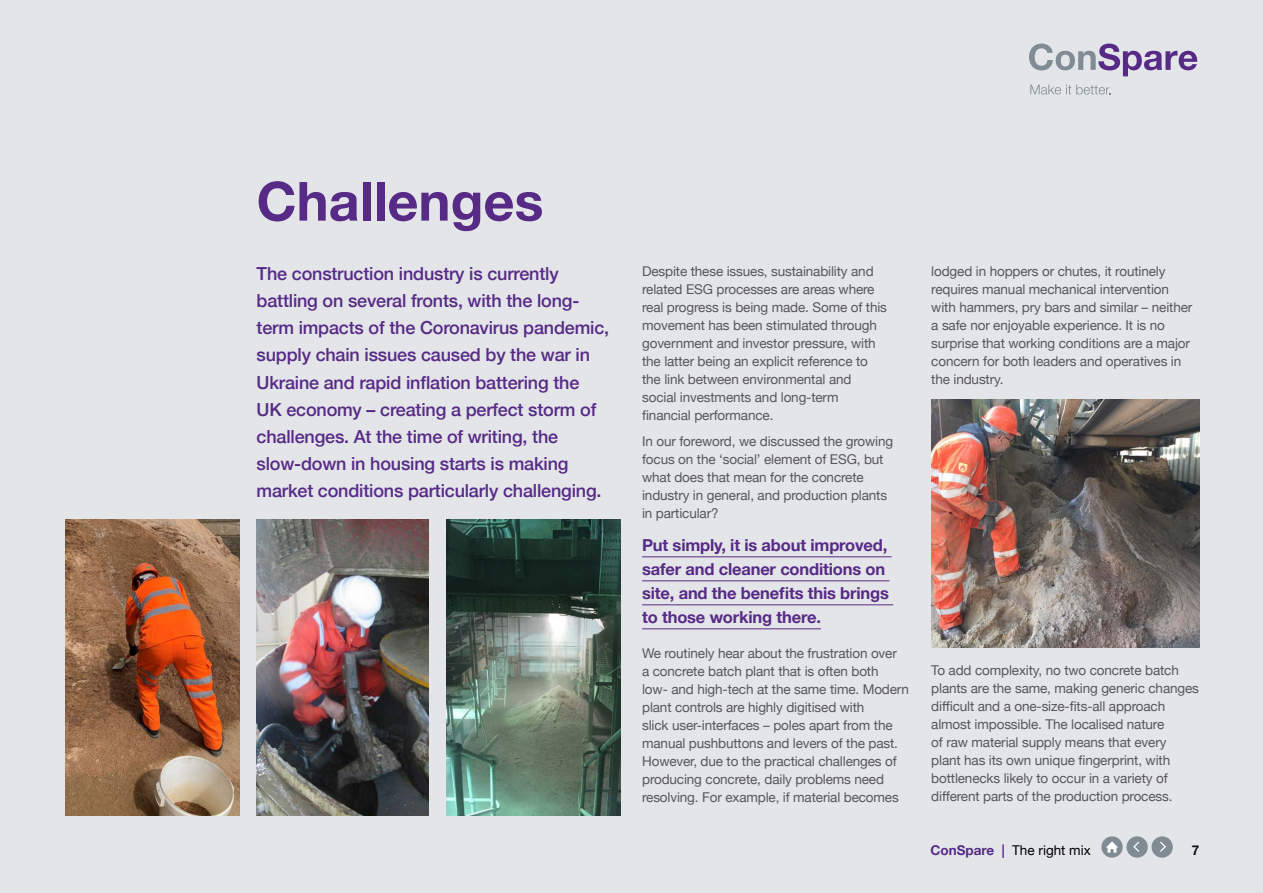
<style>
.page{position:relative;width:1263px;height:893px;background:#e3e5e9}
.page>*{position:absolute;margin:0;border:0;box-sizing:border-box;transform-origin:0 0}
.t1{font:700 54px "Helvetica Neue";color:#572a86}
.t2{font:500 18px/27px "Helvetica Neue";letter-spacing:-.01em;color:#572a86}
.t3{font:700 16.5px/24px "Helvetica Neue";letter-spacing:-.01em;color:#572a86}
.t4{font:13.5px/18px "Helvetica Neue";letter-spacing:-.01em;color:#575756}
.t5{font:13.5px "Helvetica Neue";color:#000}
.t6{font:700 13.5px "Helvetica Neue";color:#0a1015}
.s1{font-weight:700;color:#572a86}
</style>
<div class="page">
<hr style="left:642px;top:556px;width:250px;height:1px;background:#572a86">
<hr style="left:642px;top:580px;width:247px;height:1px;background:#572a86">
<hr style="left:642px;top:604px;width:251px;height:1px;background:#572a86">
<hr style="left:642px;top:628px;width:179px;height:1px;background:#572a86">
<img style="left:257px;top:519px;width:171px;height:296px">
<img style="left:931px;top:400px;width:268px;height:247px">
<img style="left:65px;top:519px;width:175px;height:296px">
<img style="left:446px;top:519px;width:175px;height:296px">
<div style="left:1151px;top:836px;width:22px;height:22px;background:#808b94;border-radius:50%"></div>
<svg style="left:1160px;top:841px;width:6px;height:11px"></svg>
<div style="left:1126px;top:836px;width:22px;height:22px;background:#808b94;border-radius:50%"></div>
<svg style="left:1133px;top:841px;width:7px;height:11px"></svg>
<svg style="left:1029px;top:44px;width:168px;height:32px"></svg>
<svg style="left:1030px;top:85px;width:81px;height:10px"></svg>
<div style="left:1101px;top:836px;width:22px;height:22px;background:#808b94;border-radius:50%"></div>
<svg style="left:1106px;top:841px;width:12px;height:12px"></svg>
<h1 class="t1" style="left:257px;top:159px;width:288px">Challenges</h1>
<p class="t2" style="left:257px;top:259px;width:354px">The construction industry is currently battling on several fronts, with the long&shy;term impacts of the Coronavirus pandemic, supply chain issues caused by the war in Ukraine and rapid inflation battering the<br>UK economy – creating a perfect storm of challenges. At the time of writing, the slow-down in housing starts is making market conditions particularly challenging.</p>
<p class="t4" style="left:642px;top:263px;width:246px">Despite these issues, sustainability and related ESG processes are areas where real progress is being made. Some of this movement has been stimulated through government and investor pressure, with the latter being an explicit reference to the link between environmental and social investments and long-term financial performance.</p>
<p class="t4" style="left:642px;top:433px;width:253px">In our foreword, we discussed the growing focus on the ‘social’ element of ESG, but what does that mean for the concrete industry in general, and production plants in particular?</p>
<p class="t3" style="left:642px;top:533px;width:248px">Put simply, it is about improved, safer and cleaner conditions on site, and the benefits this brings to those working there.</p>
<p class="t4" style="left:642px;top:645px;width:268px">We routinely hear about the frustration over<br>a concrete batch plant that is often both<br>low- and high-tech at the same time. Modern plant controls are highly digitised with<br>slick user-interfaces – poles apart from the manual pushbuttons and levers of the past.<br>However, due to the practical challenges of producing concrete, daily problems need resolving. For example, if material becomes</p>
<p class="t4" style="left:931px;top:263px;width:263px">lodged in hoppers or chutes, it routinely requires manual mechanical intervention with hammers, pry bars and similar – neither a safe nor enjoyable experience. It is no surprise that working conditions are a major concern for both leaders and operatives in the industry.</p>
<p class="t4" style="left:931px;top:662px;width:269px">To add complexity, no two concrete batch plants are the same, making generic changes difficult and a one-size-fits-all approach almost impossible. The localised nature<br>of raw material supply means that every plant has its own unique fingerprint, with bottlenecks likely to occur in a variety of different parts of the production process.</p>
<p class="t5" style="left:930px;top:841px;width:162px"><span class="s1">ConSpare |</span> The right mix</p>
<p class="t6" style="left:1192px;top:840px;width:9px">7</p>
</div>
